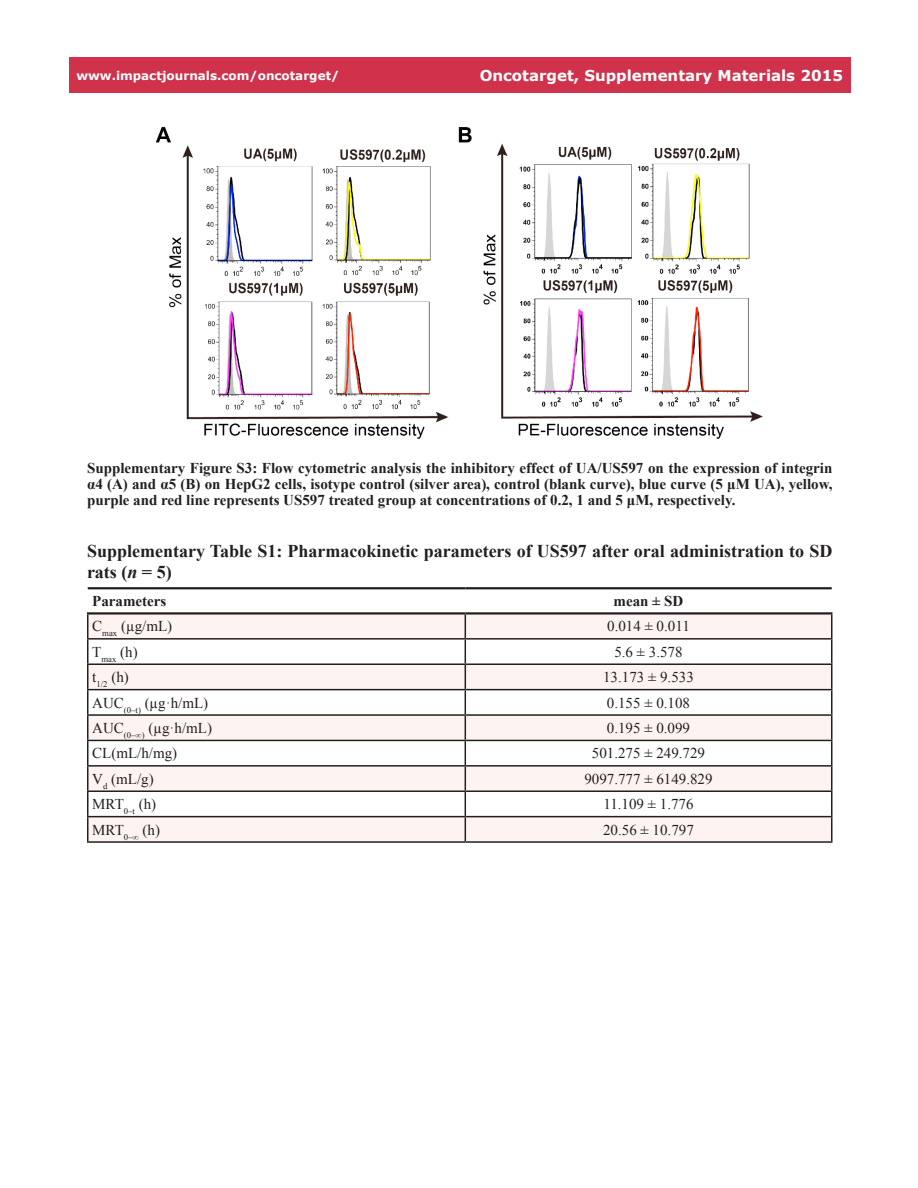
<style>
.page{position:relative;width:918px;height:1188px;background:#fff}
.page>*{position:absolute;margin:0;border:0;box-sizing:border-box;transform-origin:0 0}
.t1{font:700 18px/21.6px "Times New Roman";color:#231f20}
.t2{font:700 15px/16.2px "Times New Roman";color:#231f20;text-align:justify}
.t3{font:15px "Times New Roman";color:#231f20}
.t4{font:700 15px "Verdana";color:#fff}
.t5{font:700 12px "Verdana";color:#fff}
.s1{font-style:italic}
</style>
<div class="page">
<div style="left:69px;top:57px;width:781px;height:36px;background:#d0324c"></div>
<img style="left:156px;top:127px;width:607px;height:312px">
<hr style="left:88px;top:587px;width:377px;height:2px;background:#231f20">
<hr style="left:465px;top:587px;width:367px;height:2px;background:#231f20">
<hr style="left:465px;top:612px;width:368px;height:3px;background:#231f20">
<hr style="left:87px;top:841px;width:378px;height:2px;background:#231f20">
<hr style="left:465px;top:841px;width:368px;height:2px;background:#231f20">
<hr style="left:465px;top:638px;width:368px;height:2px;background:#231f20">
<hr style="left:465px;top:663px;width:368px;height:2px;background:#231f20">
<hr style="left:465px;top:689px;width:368px;height:1px;background:#231f20">
<hr style="left:465px;top:714px;width:368px;height:2px;background:#231f20">
<hr style="left:465px;top:740px;width:368px;height:1px;background:#231f20">
<hr style="left:465px;top:765px;width:368px;height:2px;background:#231f20">
<hr style="left:465px;top:790px;width:368px;height:2px;background:#231f20">
<hr style="left:465px;top:816px;width:368px;height:1px;background:#231f20">
<svg style="left:87px;top:588px;width:745px;height:253px"></svg>
<p class="t5" style="left:76px;top:67px;width:264px">www.impactjournals.com/oncotarget/</p>
<p class="t4" style="left:480px;top:66px;width:365px">Oncotarget, Supplementary Materials 2015</p>
<p class="t2" style="left:87px;top:459px;width:747px">Supplementary Figure S3: Flow cytometric analysis the inhibitory effect of UA/US597 on the expression of integrin α4 (A) and α5 (B) on HepG2 cells, isotype control (silver area), control (blank curve), blue curve (5 μM UA), yellow, purple and red line represents US597 treated group at concentrations of 0.2, 1 and 5 μM, respectively.</p>
<p class="t1" style="left:87px;top:539px;width:747px">Supplementary Table S1: Pharmacokinetic parameters of US597 after oral administration to SD rats (<span class="s1">n</span> = 5)</p>
<p class="t2" style="left:92px;top:592px;width:76px">Parameters</p>
<p class="t2" style="left:614px;top:592px;width:71px">mean ± SD</p>
<p class="t3" style="left:92px;top:616px;width:81px">C<sub>max</sub> (µg/mL)</p>
<p class="t3" style="left:607px;top:616px;width:84px">0.014 ± 0.011</p>
<p class="t3" style="left:92px;top:642px;width:47px">T<sub>max</sub> (h)</p>
<p class="t3" style="left:614px;top:642px;width:70px">5.6 ± 3.578</p>
<p class="t3" style="left:92px;top:667px;width:38px">t<sub>1/2</sub> (h)</p>
<p class="t3" style="left:603px;top:667px;width:92px">13.173 ± 9.533</p>
<p class="t3" style="left:92px;top:692px;width:118px">AUC<sub>(0–t)</sub> (µg·h/mL)</p>
<p class="t3" style="left:607px;top:692px;width:85px">0.155 ± 0.108</p>
<p class="t3" style="left:92px;top:718px;width:121px">AUC<sub>(0–∞)</sub> (µg·h/mL)</p>
<p class="t3" style="left:607px;top:718px;width:85px">0.195 ± 0.099</p>
<p class="t3" style="left:92px;top:743px;width:87px">CL(mL/h/mg)</p>
<p class="t3" style="left:592px;top:743px;width:115px">501.275 ± 249.729</p>
<p class="t3" style="left:92px;top:769px;width:63px">V<sub>d</sub> (mL/g)</p>
<p class="t3" style="left:584px;top:769px;width:130px">9097.777 ± 6149.829</p>
<p class="t3" style="left:92px;top:794px;width:66px">MRT<sub>0–t</sub> (h)</p>
<p class="t3" style="left:603px;top:794px;width:92px">11.109 ± 1.776</p>
<p class="t3" style="left:92px;top:819px;width:69px">MRT<sub>0–∞</sub> (h)</p>
<p class="t3" style="left:603px;top:819px;width:92px">20.56 ± 10.797</p>
</div>
